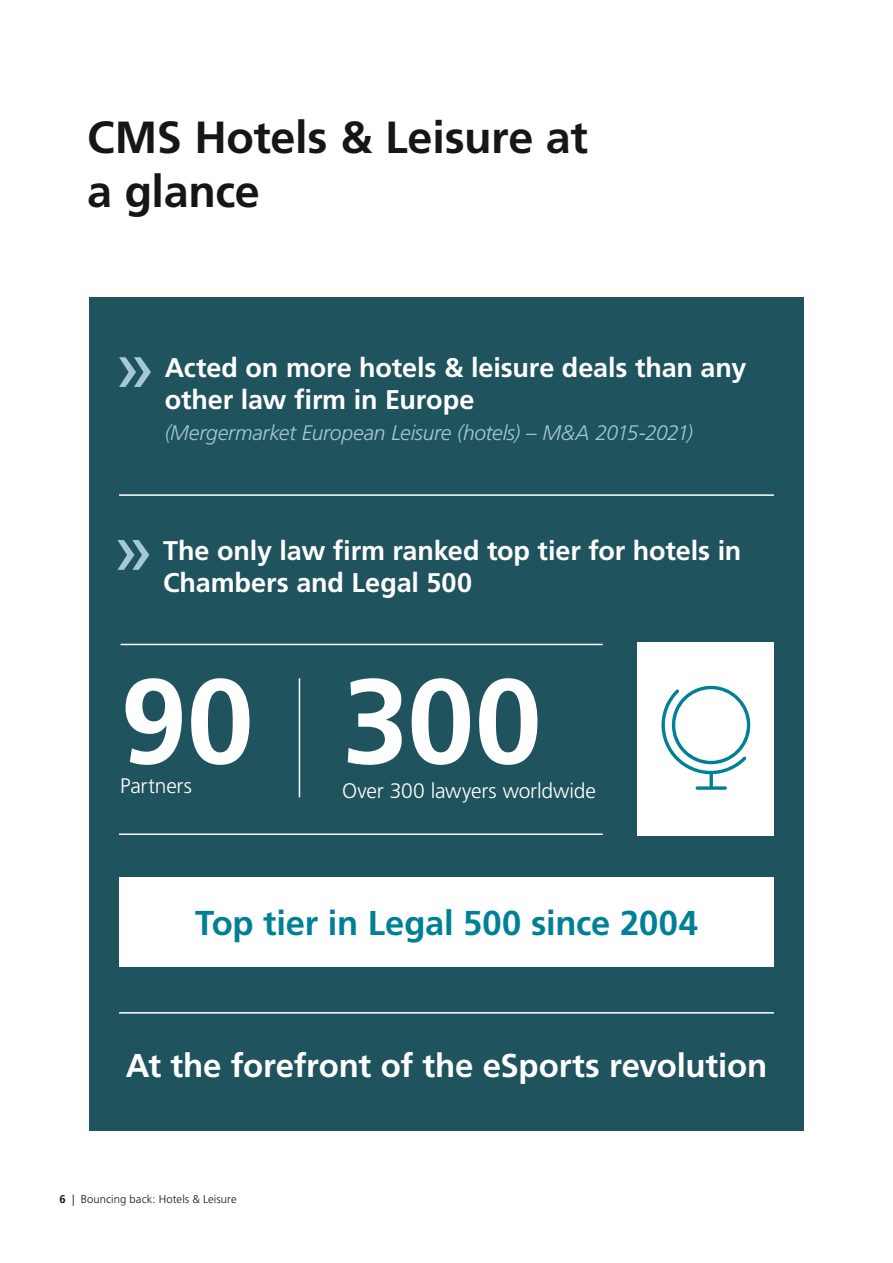
<style>
.page{position:relative;width:893px;height:1263px;background:#fff}
.page>*{position:absolute;margin:0;border:0;box-sizing:border-box;transform-origin:0 0}
.Head_6___44_52_8pt{font:700 120px "Frutiger LT Pro";color:#fff}
.Head_4___30_36pt___L{font:700 45px/54px "Frutiger LT Pro";letter-spacing:-.01em;color:#151616}
.Sub_2___11_12pt___Li{font:700 34.5px "Frutiger LT Pro";letter-spacing:-.005em;color:#008096}
.Sub_2___11_12pt___Li-2{font:700 33px "Frutiger LT Pro";letter-spacing:-.005em;color:#fff}
.Sub_2___11_12pt___Li-3{font:700 27px/31.5px "Frutiger LT Pro";letter-spacing:-.005em;color:#fff}
.Sub_2___11_12pt___Li-4{font:italic 300 21px "Frutiger LT Pro";letter-spacing:-.015em;color:#a3c9d5}
.Head_6___44_52_8pt-2{font:300 21px "Frutiger LT Pro";letter-spacing:-.01em;color:#fff}
.t1{font:300 11.25px "Frutiger LT Pro";letter-spacing:.005em;color:#151616}
.s1{font-weight:700}
</style>
<div class="page">
<div style="left:89px;top:298px;width:715px;height:833px;background:#1f535e"></div>
<hr style="left:121px;top:644px;width:482px;height:1px;background:#fff">
<svg style="left:119px;top:357px;width:32px;height:30px"></svg>
<hr style="left:119px;top:1012px;width:655px;height:1px;background:#fff">
<svg style="left:117px;top:540px;width:32px;height:30px"></svg>
<div style="left:119px;top:877px;width:655px;height:89px;background:#fff"></div>
<hr style="left:119px;top:494px;width:655px;height:2px;background:#fff">
<hr style="left:299px;top:678px;width:1px;height:119px;background:#fff">
<hr style="left:119px;top:833px;width:484px;height:2px;background:#fff">
<div style="left:638px;top:642px;width:136px;height:194px;background:#fff"></div>
<svg style="left:661px;top:686px;width:89px;height:104px"></svg>
<p class="Head_4___30_36pt___L" style="left:87px;top:110px;width:502px">CMS Hotels &amp; Leisure at a glance</p>
<p class="Sub_2___11_12pt___Li-3" style="left:165px;top:352px;width:583px">Acted on more hotels &amp; leisure deals than any other law firm in Europe</p>
<p class="Sub_2___11_12pt___Li-4" style="left:165px;top:421px;width:530px">(Mergermarket European Leisure (hotels) – M&amp;A 2015-2021)</p>
<p class="Sub_2___11_12pt___Li-3" style="left:163px;top:535px;width:580px">The only law firm ranked top tier for hotels in<br>Chambers and Legal 500</p>
<p class="Head_6___44_52_8pt" style="left:120px;top:651px;width:135px">90</p>
<p class="Head_6___44_52_8pt-2" style="left:120px;top:774px;width:73px">Partners</p>
<p class="Head_6___44_52_8pt" style="left:342px;top:651px;width:201px">300</p>
<p class="Head_6___44_52_8pt-2" style="left:342px;top:778px;width:255px">Over 300 lawyers worldwide</p>
<p class="Sub_2___11_12pt___Li" style="left:195px;top:902px;width:504px">Top tier in Legal 500 since 2004</p>
<p class="Sub_2___11_12pt___Li-2" style="left:126px;top:1046px;width:643px">At the forefront of the eSports revolution</p>
<p class="t1" style="left:60px;top:1193px;width:179px"><span class="s1">6</span> | Bouncing back: Hotels &amp; Leisure</p>
</div>
